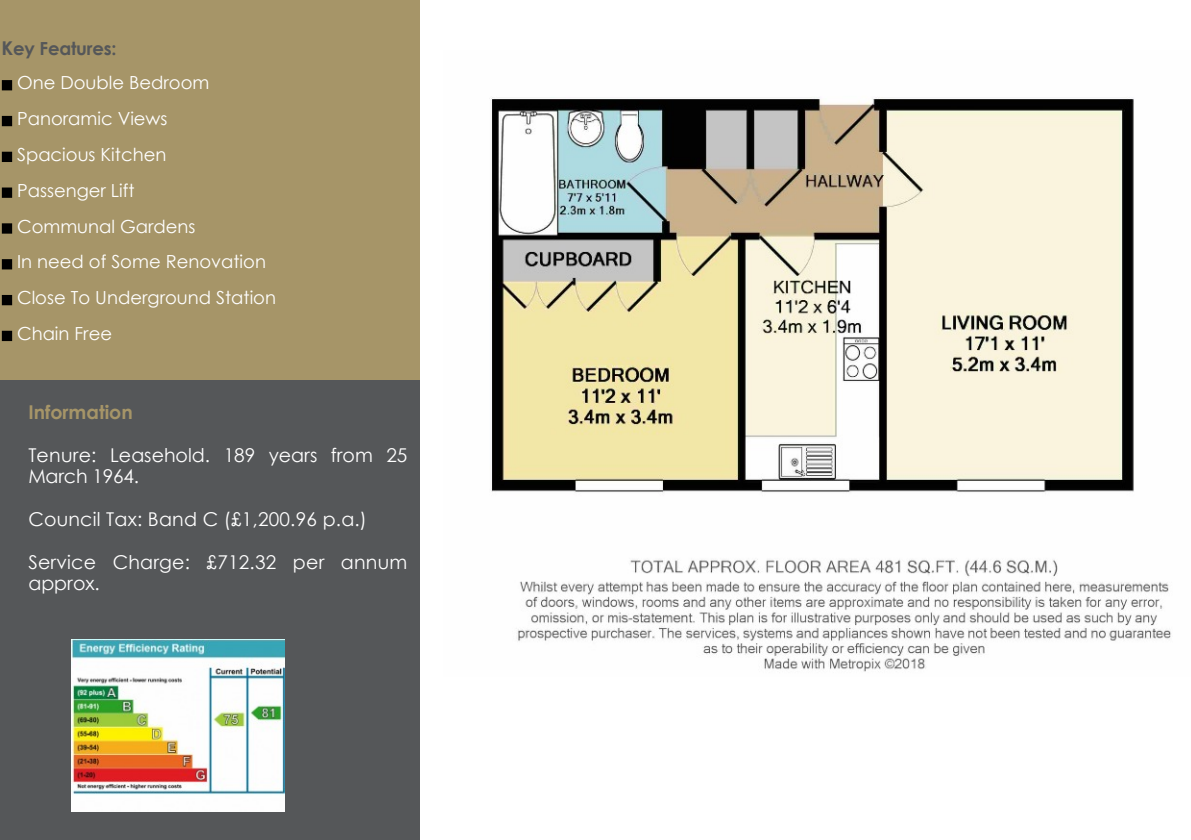
<style>
.page{position:relative;width:1191px;height:840px;background:#fff}
.page>*{position:absolute;margin:0;border:0;box-sizing:border-box;transform-origin:0 0}
.t1{font:19px/21.2px "Century Gothic";letter-spacing:.01em;color:#fff}
.t2{font:700 19px "Century Gothic";color:#a69568}
.t3{font:18px "Century Gothic";color:#fff}
.t4{font:700 18px "Century Gothic";letter-spacing:-.01em;color:#555759}
.s1{font-size:19px}
.s2{color:#000}
</style>
<div class="page">
<div style="left:0;top:0;width:419px;height:434px;background:#a69568"></div>
<div style="left:0;top:380px;width:419px;height:459px;background:#555759"></div>
<img style="left:72px;top:639px;width:213px;height:172px">
<img style="left:490px;top:97px;width:681px;height:575px">
<p class="t4" style="left:2px;top:41px;width:116px"><span class="s1">K</span>ey Features:</p>
<p class="t3" style="left:2px;top:76px;width:209px"><span class="s2">■</span> One Double Bedroom</p>
<p class="t3" style="left:2px;top:112px;width:167px"><span class="s2">■</span> Panoramic Views</p>
<p class="t3" style="left:2px;top:147px;width:166px"><span class="s2">■</span> Spacious Kitchen</p>
<p class="t3" style="left:2px;top:183px;width:135px"><span class="s2">■</span> Passenger Lift</p>
<p class="t3" style="left:2px;top:219px;width:195px"><span class="s2">■</span> Communal Gardens</p>
<p class="t3" style="left:2px;top:255px;width:266px"><span class="s2">■</span> In need of Some Renovation</p>
<p class="t3" style="left:2px;top:290px;width:276px"><span class="s2">■</span> Close To Underground Station</p>
<p class="t3" style="left:2px;top:326px;width:112px"><span class="s2">■</span> Chain Free</p>
<p class="t2" style="left:28px;top:404px;width:106px">Information</p>
<p class="t1" style="left:28px;top:445px;width:380px">Tenure: Leasehold. 189 years from 25<br>March 1964.</p>
<p class="t1" style="left:28px;top:509px;width:340px">Council Tax: Band C (£1,200.96 p.a.)</p>
<p class="t1" style="left:28px;top:552px;width:380px">Service Charge: £712.32 per annum approx.</p>
</div>
